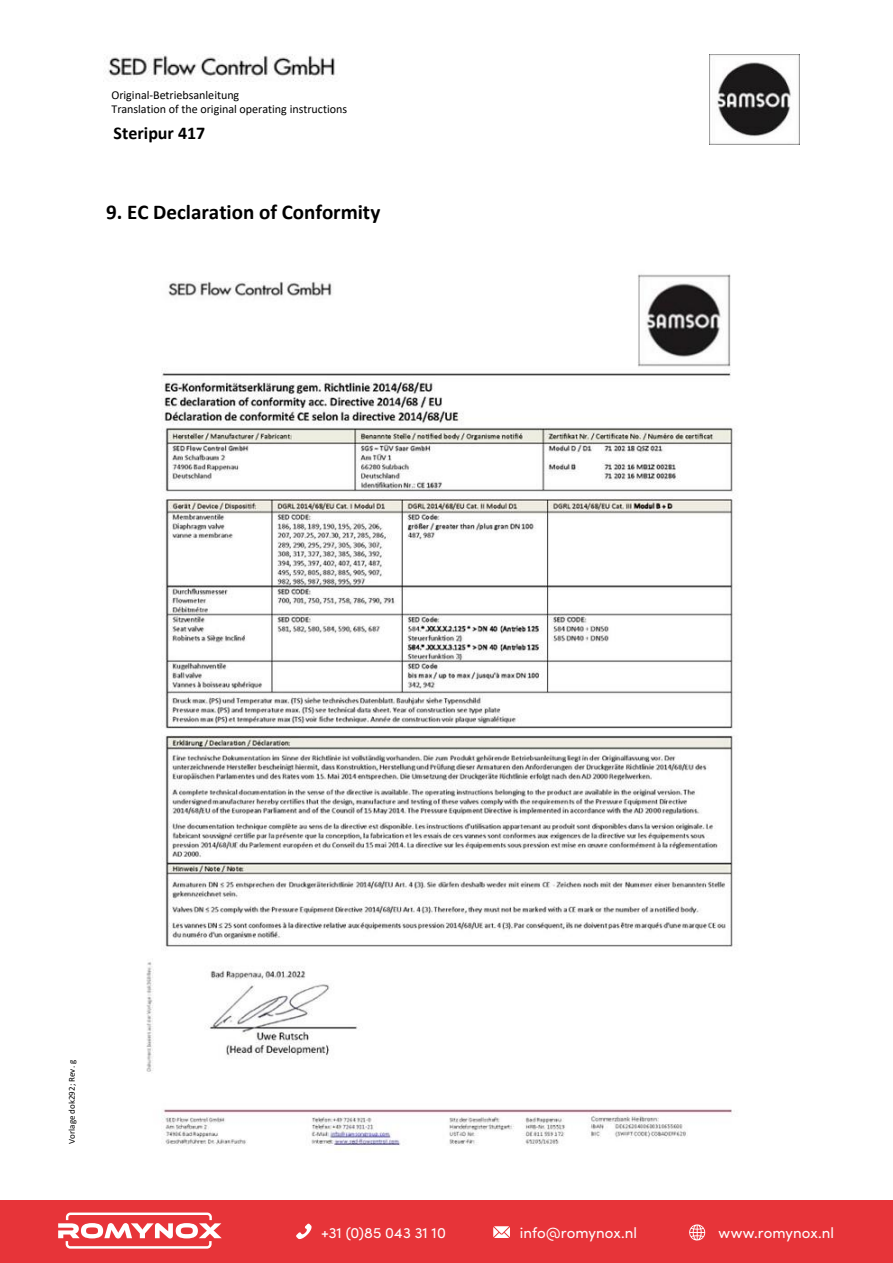
<style>
.page{position:relative;width:893px;height:1263px;background:#fff}
.page>*{position:absolute;margin:0;border:0;box-sizing:border-box;transform-origin:0 0}
.t1{font:700 21px "Calibri";color:#000}
.t2{font:700 18px "Calibri";color:#000}
.t3{font:15px "Sofia Pro";letter-spacing:.005em;color:#fff}
.t4{font:12px/14.5px "Calibri";letter-spacing:-.005em;color:#000}
.t5{font:9px "Calibri";color:#000}
</style>
<div class="page">
<img style="left:105px;top:55px;width:230px;height:26px">
<img style="left:709px;top:55px;width:90px;height:89px">
<img style="left:146px;top:274px;width:590px;height:876px">
<div style="left:0;top:1199px;width:893px;height:64px;background:#e73439"></div>
<svg style="left:58px;top:1212px;width:164px;height:36px"></svg>
<svg style="left:689px;top:1224px;width:16px;height:17px"></svg>
<svg style="left:493px;top:1226px;width:17px;height:12px"></svg>
<svg style="left:296px;top:1223px;width:16px;height:16px"></svg>
<p class="t4" style="left:111px;top:87px;width:237px">Original-Betriebsanleitung<br>Translation of the original operating instructions</p>
<h2 class="t2" style="left:114px;top:121px;width:93px">Steripur 417</h2>
<h1 class="t1" style="left:106px;top:197px;width:276px">9. EC Declaration of Conformity</h1>
<p class="t5" style="left:66px;top:1144px;width:85px;rotate:-90deg">Vorlage dok292; Rev. g</p>
<p class="t3" style="left:321px;top:1221px;width:126px">+31 (0)85 043 31 10</p>
<p class="t3" style="left:520px;top:1221px;width:119px">info@romynox.nl</p>
<p class="t3" style="left:718px;top:1221px;width:117px">www.romynox.nl</p>
</div>
